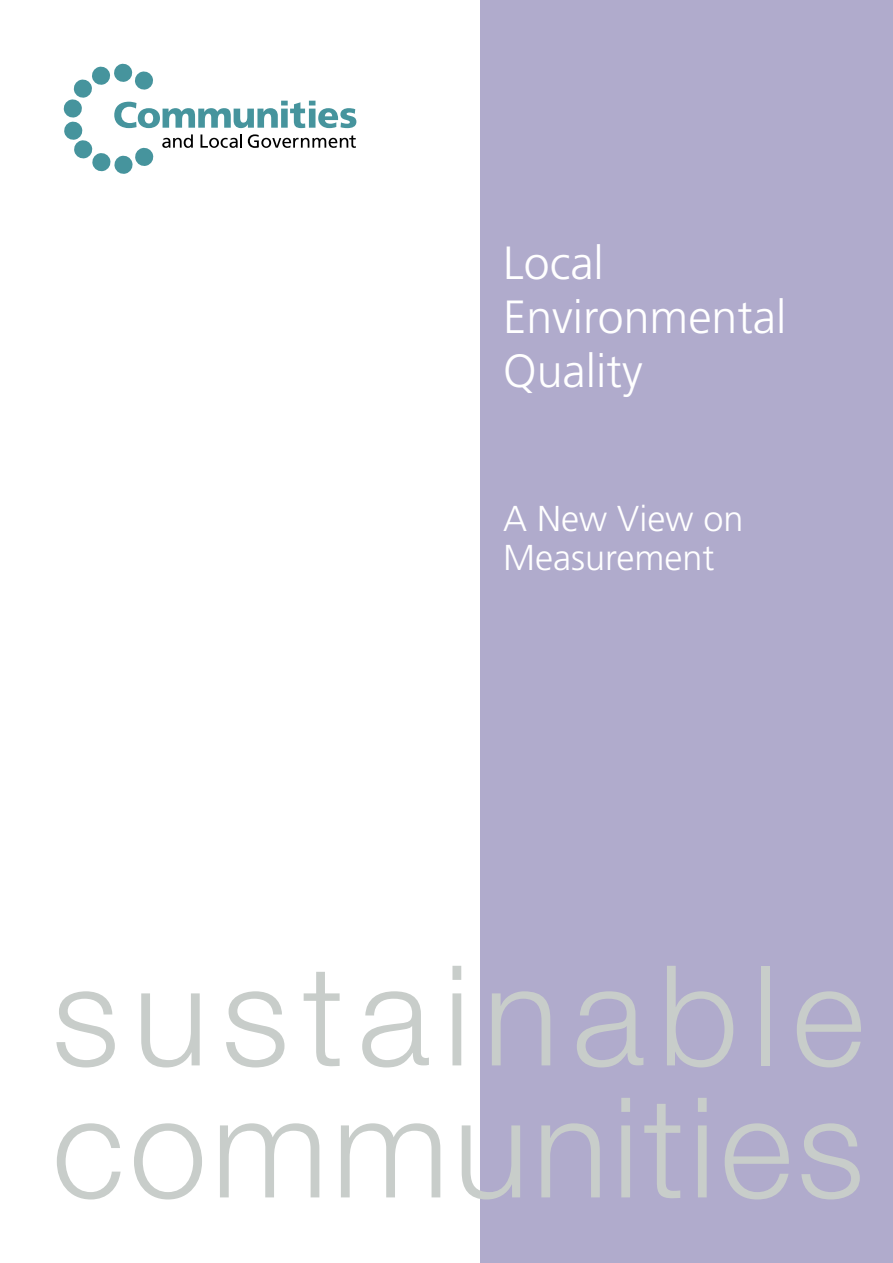
<style>
.page{position:relative;width:893px;height:1263px;background:#fff}
.page>*{position:absolute;margin:0;border:0;box-sizing:border-box;transform-origin:0 0}
.t1{font:300 139.5px/132px "Helvetica Neue";letter-spacing:.065em;color:#c8cdca}
.t2{font:300 46.5px/54px "Frutiger";color:#fff}
.t3{font:300 36px/39px "Frutiger";color:#fff}
</style>
<div class="page">
<div style="left:480px;top:0;width:413px;height:1263px;background:#b0abcc"></div>
<svg style="left:64px;top:64px;width:292px;height:110px"></svg>
<p class="t2" style="left:503px;top:236px;width:285px">Local<br>Environmental<br>Quality</p>
<p class="t3" style="left:503px;top:499px;width:242px">A New View on<br>Measurement</p>
<h1 class="t1" style="left:52px;top:947px;width:814px">sustainable communities</h1>
</div>
